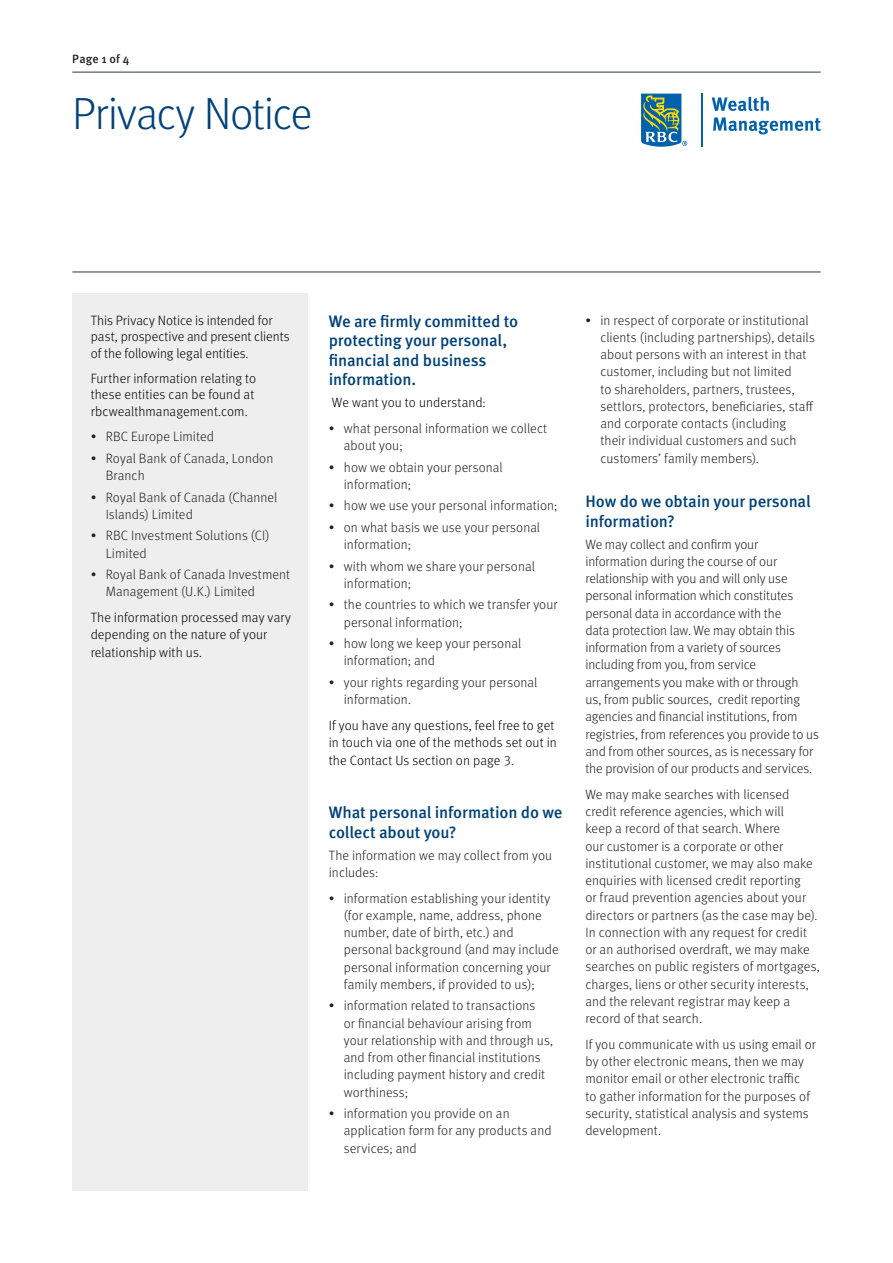
<style>
.page{position:relative;width:893px;height:1263px;background:#fff}
.page>*{position:absolute;margin:0;border:0;box-sizing:border-box;transform-origin:0 0}
.Subtitle_18pt_Dark_b{font:300 45px "Meta OT";letter-spacing:-.025em;color:#004279}
.Subhead___level_1{font:500 16.5px/19.5px "Meta OT";letter-spacing:-.01em;color:#004279}
.Body_copy{font:300 13.5px/17.2px "Meta OT";letter-spacing:.005em;color:#231f20}
.Body_copy-2{font:300 13.5px/17.2px "Meta OT";letter-spacing:.005em;color:#000001}
.t1{font:500 12px "Meta OT";letter-spacing:.015em;color:#231f20}
</style>
<div class="page">
<hr style="left:72px;top:72px;width:749px;height:1px;background:#2c3840">
<div style="left:72px;top:294px;width:236px;height:897px;background:#eeeeef"></div>
<svg style="left:641px;top:94px;width:46px;height:53px"></svg>
<hr style="left:702px;top:94px;width:1px;height:53px;background:#0161aa">
<svg style="left:712px;top:97px;width:57px;height:14px"></svg>
<svg style="left:713px;top:117px;width:108px;height:17px"></svg>
<hr style="left:72px;top:272px;width:749px;height:1px;background:#2c3840">
<p class="t1" style="left:72px;top:51px;width:59px">Page 1 of 4</p>
<p class="Subtitle_18pt_Dark_b" style="left:72px;top:87px;width:241px">Privacy Notice</p>
<p class="Body_copy-2" style="left:91px;top:312px;width:201px;line-height:16.5px">This Privacy Notice is intended for past, prospective and present clients of the following legal entities.</p>
<p class="Body_copy-2" style="left:91px;top:370px;width:167px;line-height:16.5px">Further information relating to these entities can be found at rbcwealthmanagement.com.</p>
<p class="Body_copy" style="left:91px;top:428px;width:125px">• RBC Europe Limited</p>
<p class="Body_copy" style="left:106px;top:450px;width:169px;text-indent:-15px">• Royal Bank of Canada, London<br>Branch</p>
<p class="Body_copy" style="left:106px;top:489px;width:173px;text-indent:-15px">• Royal Bank of Canada (Channel<br>Islands) Limited</p>
<p class="Body_copy" style="left:106px;top:527px;width:165px;text-indent:-15px">• RBC Investment Solutions (CI)<br>Limited</p>
<p class="Body_copy" style="left:106px;top:566px;width:186px;text-indent:-15px">• Royal Bank of Canada Investment<br>Management (U.K.) Limited</p>
<p class="Body_copy-2" style="left:91px;top:609px;width:202px">The information processed may vary depending on the nature of your relationship with us.</p>
<p class="Subhead___level_1" style="left:329px;top:312px;width:191px">We are firmly committed to protecting your personal, financial and business information.</p>
<p class="Body_copy-2" style="left:332px;top:394px;width:155px">We want you to understand:</p>
<p class="Body_copy" style="left:344px;top:420px;width:205px;text-indent:-15px">• what personal information we collect about you;</p>
<p class="Body_copy" style="left:344px;top:459px;width:160px;text-indent:-15px">• how we obtain your personal information;</p>
<p class="Body_copy" style="left:329px;top:497px;width:230px">• how we use your personal information;</p>
<p class="Body_copy" style="left:344px;top:519px;width:198px;text-indent:-15px">• on what basis we use your personal information;</p>
<p class="Body_copy" style="left:344px;top:558px;width:192px;text-indent:-15px">• with whom we share your personal information;</p>
<p class="Body_copy" style="left:344px;top:596px;width:215px;text-indent:-15px">• the countries to which we transfer your personal information;</p>
<p class="Body_copy" style="left:344px;top:635px;width:179px;text-indent:-15px">• how long we keep your personal information; and</p>
<p class="Body_copy" style="left:344px;top:674px;width:195px;text-indent:-15px">• your rights regarding your personal information.</p>
<p class="Body_copy-2" style="left:329px;top:717px;width:229px">If you have any questions, feel free to get in touch via one of the methods set out in the Contact Us section on page 3.</p>
<p class="Subhead___level_1" style="left:329px;top:803px;width:235px">What personal information do we collect about you?</p>
<p class="Body_copy" style="left:329px;top:846px;width:225px">The information we may collect from you includes:</p>
<p class="Body_copy" style="left:344px;top:889px;width:216px;text-indent:-15px">• information establishing your identity (for example, name, address, phone number, date of birth, etc.) and personal background (and may include personal information concerning your family members, if provided to us);</p>
<p class="Body_copy" style="left:344px;top:997px;width:211px;text-indent:-15px">• information related to transactions<br>or financial behaviour arising from your relationship with and through us, and from other financial institutions including payment history and credit worthiness;</p>
<p class="Body_copy" style="left:344px;top:1105px;width:209px;text-indent:-15px">• information you provide on an application form for any products and services; and</p>
<p class="Body_copy" style="left:600px;top:312px;width:216px;text-indent:-15px">• in respect of corporate or institutional clients (including partnerships), details about persons with an interest in that customer, including but not limited<br>to shareholders, partners, trustees, settlors, protectors, beneficiaries, staff and corporate contacts (including<br>their individual customers and such customers’ family members).</p>
<p class="Subhead___level_1" style="left:585px;top:492px;width:227px">How do we obtain your personal information?</p>
<p class="Body_copy" style="left:585px;top:536px;width:235px">We may collect and confirm your information during the course of our relationship with you and will only use personal information which constitutes personal data in accordance with the<br>data protection law. We may obtain this information from a variety of sources including from you, from service arrangements you make with or through<br>us, from public sources, credit reporting agencies and financial institutions, from registries, from references you provide to us and from other sources, as is necessary for the provision of our products and services.</p>
<p class="Body_copy" style="left:585px;top:786px;width:236px">We may make searches with licensed credit reference agencies, which will<br>keep a record of that search. Where<br>our customer is a corporate or other institutional customer, we may also make enquiries with licensed credit reporting<br>or fraud prevention agencies about your directors or partners (as the case may be).<br>In connection with any request for credit or an authorised overdraft, we may make searches on public registers of mortgages, charges, liens or other security interests, and the relevant registrar may keep a record of that search.</p>
<p class="Body_copy" style="left:585px;top:1036px;width:232px">If you communicate with us using email or by other electronic means, then we may monitor email or other electronic traffic<br>to gather information for the purposes of security, statistical analysis and systems development.</p>
</div>
